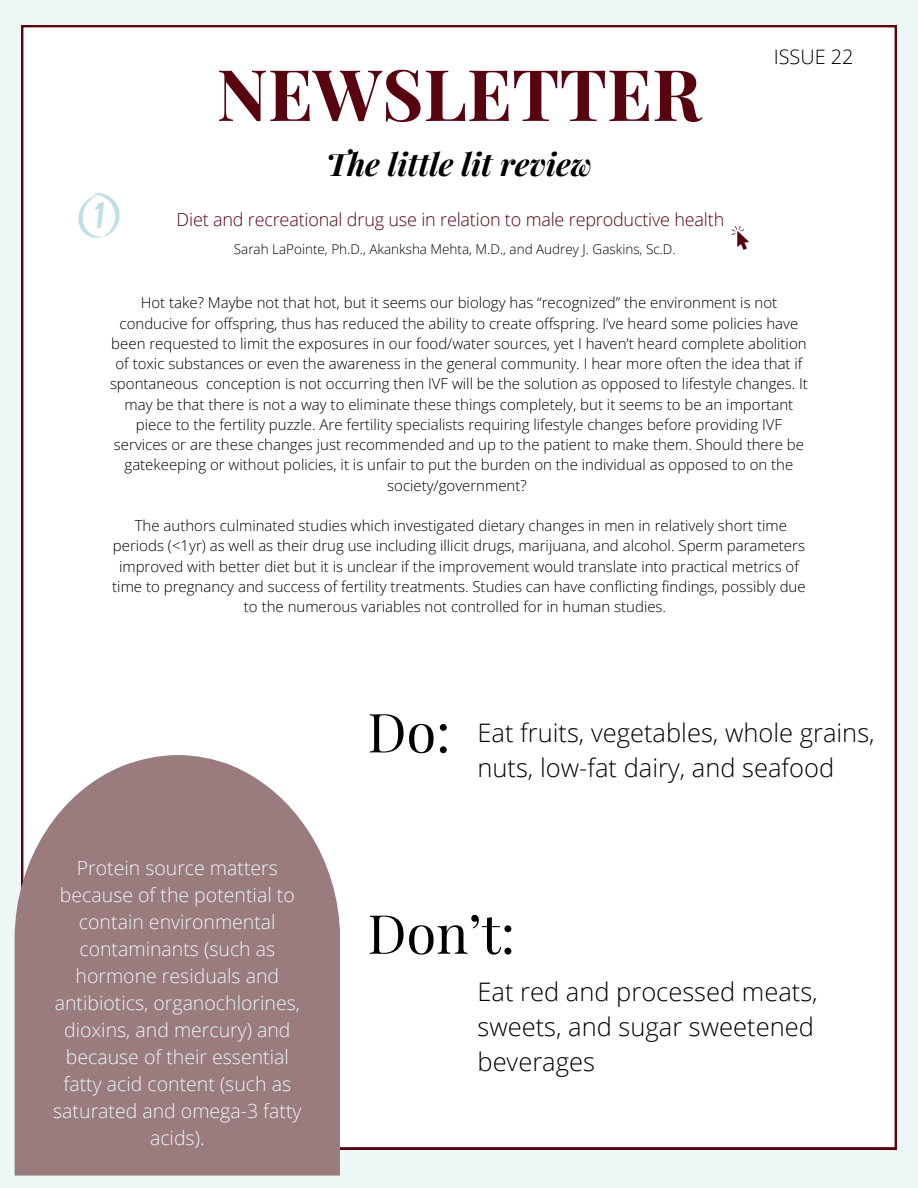
<style>
.page{position:relative;width:918px;height:1188px;background:#edf7f6}
.page>*{position:absolute;margin:0;border:0;box-sizing:border-box;transform-origin:0 0}
.t1{font:700 71.1px "Playfair Display";color:#570410}
.t2{font:54px "Playfair Display";color:#000}
.t3{font:italic 700 31.35px "Playfair Display";color:#000}
.t4{font:300 25.5px/34.8px "Open Sans";color:#000}
.t5{font:300 19.95px "Open Sans";color:#000}
.t6{font:300 19.5px/27px "Open Sans";color:#edf7f6;text-align:center}
.t7{font:300 18px "Open Sans";letter-spacing:-.01em;color:#570410}
.t8{font:300 15px/20.2px "Open Sans";color:#000;text-align:center}
.t9{font:300 13.5px "Open Sans";color:#000}
</style>
<div class="page">
<div style="left:21px;top:25px;width:875px;height:1124px;background:#fff"></div>
<svg style="left:732px;top:226px;width:16px;height:24px"></svg>
<svg style="left:78px;top:193px;width:42px;height:45px;background:#edf6f8"></svg>
<svg style="left:15px;top:755px;width:325px;height:421px;background:#a3878a"></svg>
<p class="t1" style="left:217px;top:44px;width:486px">NEWSLETTER</p>
<p class="t3" style="left:326px;top:142px;width:268px">The little lit review</p>
<p class="t7" style="left:177px;top:207px;width:549px">Diet and recreational drug use in relation to male reproductive health</p>
<p class="t5" style="left:774px;top:42px;width:81px">ISSUE 22</p>
<p class="t9" style="left:234px;top:240px;width:443px">Sarah LaPointe, Ph.D., Akanksha Mehta, M.D., and Audrey J. Gaskins, Sc.D.</p>
<p class="t8" style="left:110px;top:292px;width:699px">Hot take? Maybe not that hot, but it seems our biology has “recognized” the environment is not conducive for offspring, thus has reduced the ability to create offspring. I’ve heard some policies have been requested to limit the exposures in our food/water sources, yet I haven’t heard complete abolition of toxic substances or even the awareness in the general community. I hear more often the idea that if spontaneous conception is not occurring then IVF will be the solution as opposed to lifestyle changes. It may be that there is not a way to eliminate these things completely, but it seems to be an important piece to the fertility puzzle. Are fertility specialists requiring lifestyle changes before providing IVF services or are these changes just recommended and up to the patient to make them. Should there be gatekeeping or without policies, it is unfair to put the burden on the individual as opposed to on the society/government?</p>
<p class="t8" style="left:112px;top:515px;width:695px">The authors culminated studies which investigated dietary changes in men in relatively short time periods (&lt;1yr) as well as their drug use including illicit drugs, marijuana, and alcohol. Sperm parameters improved with better diet but it is unclear if the improvement would translate into practical metrics of time to pregnancy and success of fertility treatments. Studies can have conflicting findings, possibly due to the numerous variables not controlled for in human studies.</p>
<p class="t6" style="left:53px;top:854px;width:250px">Protein source matters because of the potential to contain environmental contaminants (such as hormone residuals and antibiotics, organochlorines, dioxins, and mercury) and because of their essential fatty acid content (such as saturated and omega-3 fatty acids).</p>
<p class="t2" style="left:367px;top:694px;width:84px">Do:</p>
<p class="t4" style="left:477px;top:715px;width:399px">Eat fruits, vegetables, whole grains, nuts, low-fat dairy, and seafood</p>
<p class="t2" style="left:367px;top:895px;width:149px">Don’t:</p>
<p class="t4" style="left:477px;top:974px;width:342px">Eat red and processed meats, sweets, and sugar sweetened beverages</p>
</div>
